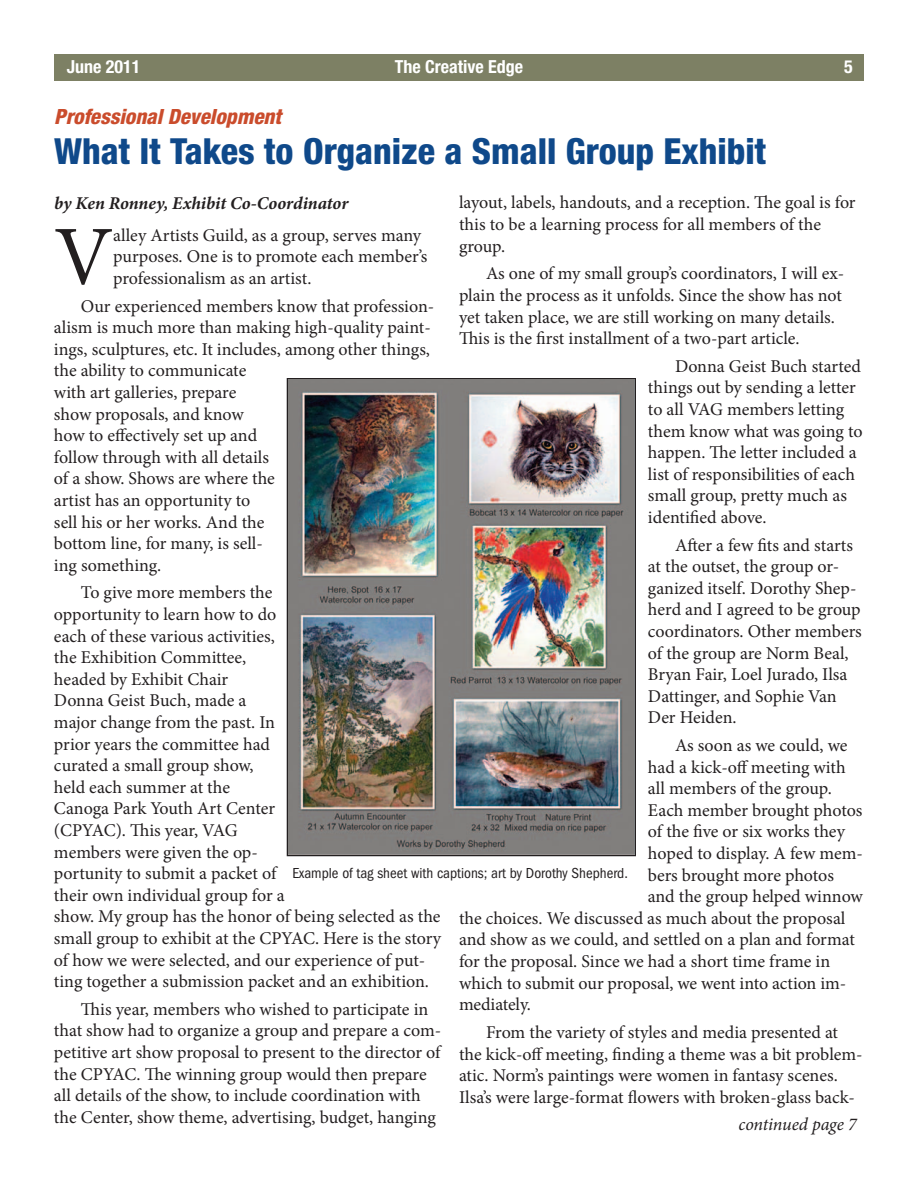
<style>
.page{position:relative;width:918px;height:1188px;background:#fff}
.page>*{position:absolute;margin:0;border:0;box-sizing:border-box;transform-origin:0 0}
.t1{font:84.3px "Minion Pro";color:#231f20}
.t2{font:800 condensed 36px "Helvetica Neue LT Std";color:#0f498a}
.t3{font:italic 800 condensed 21px "Helvetica Neue LT Std";color:#ca4c2c}
.t4{font:18px/21.6px "Minion Pro";color:#231f20}
.t5{font:italic 700 18px "Minion Pro";color:#231f20}
.t6{font:700 condensed 18px "Helvetica Neue LT Std";color:#fff}
.t7{font:italic 18px "Minion Pro";letter-spacing:-.01em;color:#231f20}
.t8{font:condensed 15px "ITC Franklin Gothic Std";color:#231f20}
.s1{color:#fff}
</style>
<div class="page">
<div style="left:54px;top:54px;width:810px;height:27px;background:#7d8064"></div>
<img style="left:288px;top:380px;width:346px;height:474px">
<p class="t6" style="left:67px;top:60px;width:75px">June 2011</p>
<p class="t6" style="left:395px;top:60px;width:130px">The Creative Edge</p>
<p class="t6" style="left:844px;top:60px;width:10px">5</p>
<p class="t3" style="left:54px;top:104px;width:229px">Professional Development</p>
<h2 class="t2" style="left:54px;top:138px;width:714px">What It Takes to Organize a Small Group Exhibit</h2>
<p class="t5" style="left:54px;top:192px;width:296px">by Ken Ronney, Exhibit Co-Coordinator</p>
<h1 class="t1" style="left:54px;top:224px;width:61px">V</h1>
<p class="t4" style="left:113px;top:226px;width:316px">alley Artists Guild, as a group, serves many purposes. One is to promote each member’s professionalism as an artist.</p>
<p class="t4" style="left:54px;top:297px;width:382px;text-indent:27px">Our experienced members know that profession&shy;alism is much more than making high-quality paint&shy;ings, sculptures, etc. It includes, among other things, the ability to communicate<br>with art galleries, prepare<br>show proposals, and know<br>how to effectively set up and<br>follow through with all details<br>of a show. Shows are where the<br>artist has an opportunity to<br>sell his or her works. And the<br>bottom line, for many, is sell-<br>ing something.</p>
<p class="t4" style="left:54px;top:583px;width:389px;text-indent:27px">To give more members the<br>opportunity to learn how to do<br>each of these various activities,<br>the Exhibition Committee,<br>headed by Exhibit Chair<br>Donna Geist Buch, made a<br>major change from the past. In<br>prior years the committee had<br>curated a small group show,<br>held each summer at the<br>Canoga Park Youth Art Center<br>(CPYAC). This year, VAG<br>members were given the op-<br>portunity to submit a packet of<br>their own individual group for a<br>show. My group has the honor of being selected as the small group to exhibit at the CPYAC. Here is the story of how we were selected, and our experience of put&shy;ting together a submission packet and an exhibition.</p>
<p class="t4" style="left:54px;top:1000px;width:389px;text-indent:27px">This year, members who wished to participate in that show had to organize a group and prepare a com&shy;petitive art show proposal to present to the director of the CPYAC. The winning group would then prepare all details of the show, to include coordination with the Center, show theme, advertising, budget, hanging</p>
<p class="t4" style="left:459px;top:194px;width:398px">layout, labels, handouts, and a reception. The goal is for this to be a learning process for all members of the group.</p>
<p class="t4" style="left:459px;top:264px;width:387px;text-indent:27px">As one of my small group’s coordinators, I will ex&shy;plain the process as it unfolds. Since the show has not yet taken place, we are still working on many details.<br>This is the first installment of a two-part article.</p>
<p class="t4" style="left:648px;top:357px;width:216px;text-indent:27px">Donna Geist Buch started things out by sending a letter to all VAG members letting them know what was going to happen. The letter included a list of responsibilities of each small group, pretty much as identified above.</p>
<p class="t4" style="left:648px;top:536px;width:215px;text-indent:27px">After a few fits and starts at the outset, the group or&shy;ganized itself. Dorothy Shep&shy;herd and I agreed to be group coordinators. Other members of the group are Norm Beal,<br>Bryan Fair, Loel Jurado, Ilsa<br>Dattinger, and Sophie Van<br>Der Heiden.</p>
<p class="t4" style="left:675px;top:736px;width:174px">As soon as we could, we</p>
<p class="t4" style="left:648px;top:758px;width:199px">had a kick-off meeting with</p>
<p class="t4" style="left:648px;top:779px;width:185px">all members of the group.</p>
<p class="t4" style="left:648px;top:801px;width:216px">Each member brought photos</p>
<p class="t4" style="left:648px;top:823px;width:198px">of the five or six works they</p>
<p class="t4" style="left:648px;top:844px;width:216px">hoped to display. A few mem-</p>
<p class="t4" style="left:648px;top:866px;width:188px">bers brought more photos</p>
<p class="t4" style="left:648px;top:887px;width:217px">and the group helped winnow</p>
<p class="t4" style="left:459px;top:909px;width:388px">the choices. We discussed as much about the proposal</p>
<p class="t4" style="left:459px;top:931px;width:397px">and show as we could, and settled on a plan and format</p>
<p class="t4" style="left:459px;top:952px;width:373px">for the proposal. Since we had a short time frame in</p>
<p class="t4" style="left:459px;top:974px;width:389px">which to submit our proposal, we went into action im-</p>
<p class="t4" style="left:459px;top:995px;width:74px">mediately.</p>
<p class="t4" style="left:459px;top:1023px;width:405px;text-indent:27px">From the variety of styles and media presented at the kick-off meeting, finding a theme was a bit problem&shy;atic. Norm’s paintings were women in fantasy scenes.<br>Ilsa’s were large-format flowers with broken-glass back-</p>
<p class="t7" style="left:739px;top:1118px;width:127px">continued page 7<span class="s1">e</span></p>
<p class="t8" style="left:292px;top:867px;width:337px">Example of tag sheet with captions; art by Dorothy Shepherd.</p>
</div>
